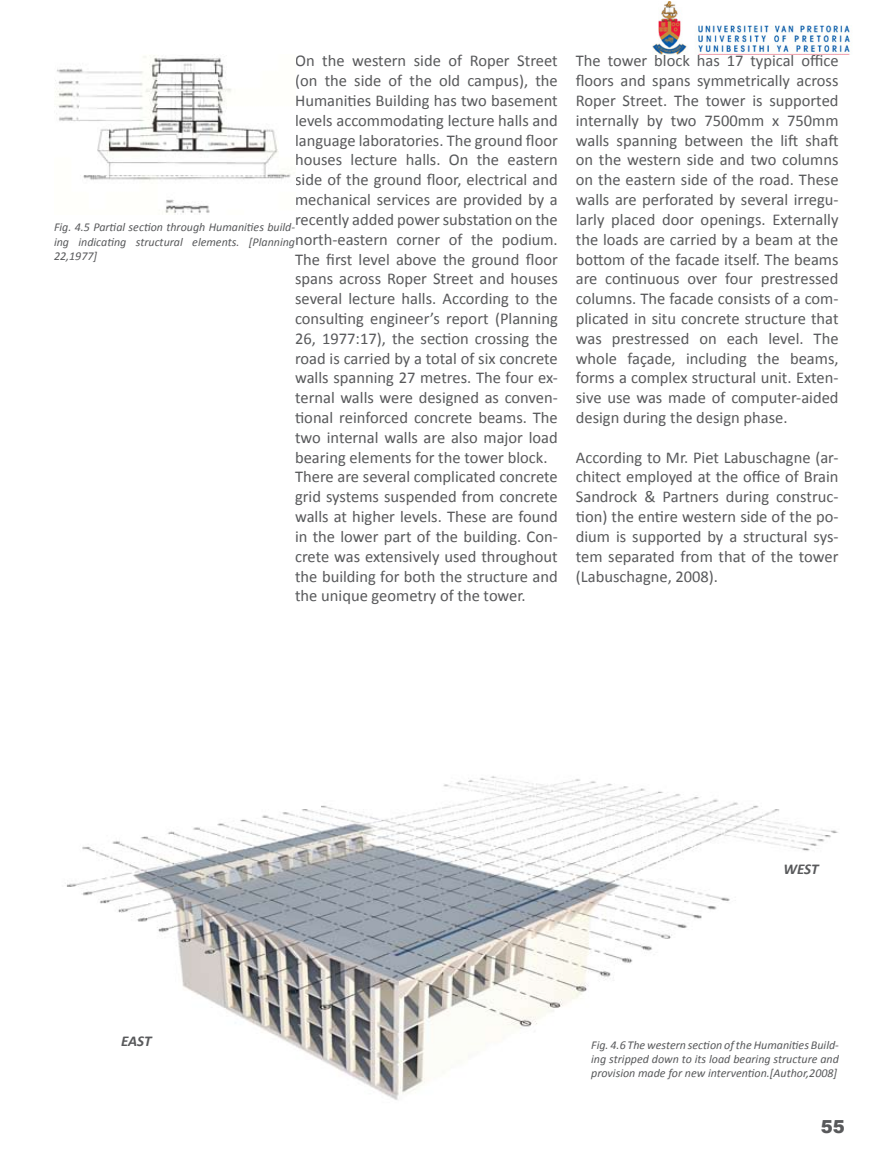
<style>
.page{position:relative;width:893px;height:1170px;background:#fff}
.page>*{position:absolute;margin:0;border:0;box-sizing:border-box;transform-origin:0 0}
.t1{font:900 18px "Arial";color:#58595b}
.t2{font:16.5px/19.8px "Calibri";color:#58595b;text-align:justify}
.t3{font:italic 700 15px "Calibri";letter-spacing:-.01em;color:#58595b}
.t4{font:italic 12px/14.4px "Calibri";color:#58595b;text-align:justify}
</style>
<div class="page">
<img style="left:66px;top:776px;width:772px;height:324px">
<img style="left:55px;top:54px;width:236px;height:159px">
<img style="left:653px;top:1px;width:198px;height:54px">
<p class="t2" style="left:295px;top:50px;width:264px;text-align:left">On the western side of Roper Street (on the side of the old campus), the Humanities Building has two basement levels accommodating lecture halls and language laboratories. The ground floor houses lecture halls. On the eastern side of the ground floor, electrical and mechanical services are provided by a recently added power substation on the north-eastern corner of the podium.<br>The first level above the ground floor spans across Roper Street and houses several lecture halls. According to the consulting engineer’s report (Planning 26, 1977:17), the section crossing the road is carried by a total of six concrete walls spanning 27 metres. The four ex&shy;ternal walls were designed as conven&shy;tional reinforced concrete beams. The two internal walls are also major load bearing elements for the tower block.<br>There are several complicated concrete grid systems suspended from concrete walls at higher levels. These are found in the lower part of the building. Con&shy;crete was extensively used throughout the building for both the structure and the unique geometry of the tower.</p>
<p class="t2" style="left:576px;top:50px;width:264px">The tower block has 17 typical office floors and spans symmetrically across Roper Street. The tower is supported internally by two 7500mm x 750mm walls spanning between the lift shaft on the western side and two columns on the eastern side of the road. These walls are perforated by several irregu&shy;larly placed door openings. Externally the loads are carried by a beam at the bottom of the facade itself. The beams are continuous over four prestressed columns. The facade consists of a com&shy;plicated in situ concrete structure that was prestressed on each level. The whole façade, including the beams, forms a complex structural unit. Exten&shy;sive use was made of computer-aided design during the design phase.</p>
<p class="t4" style="left:54px;top:219px;width:243px">Fig. 4.5 Partial section through Humanities build&shy;ing indicating structural elements. [Planning 22,1977]</p>
<p class="t2" style="left:576px;top:446px;width:264px">According to Mr. Piet Labuschagne (ar&shy;chitect employed at the office of Brain Sandrock &amp; Partners during construc&shy;tion) the entire western side of the po&shy;dium is supported by a structural sys&shy;tem separated from that of the tower (Labuschagne, 2008).</p>
<p class="t3" style="left:121px;top:1031px;width:32px">EAST</p>
<p class="t3" style="left:783px;top:860px;width:37px">WEST</p>
<p class="t4" style="left:591px;top:1036px;width:249px">Fig. 4.6 The western section of the Humanities Build&shy;ing stripped down to its load bearing structure and provision made for new intervention.[Author,2008]</p>
<p class="t1" style="left:821px;top:1112px;width:26px">55</p>
</div>
